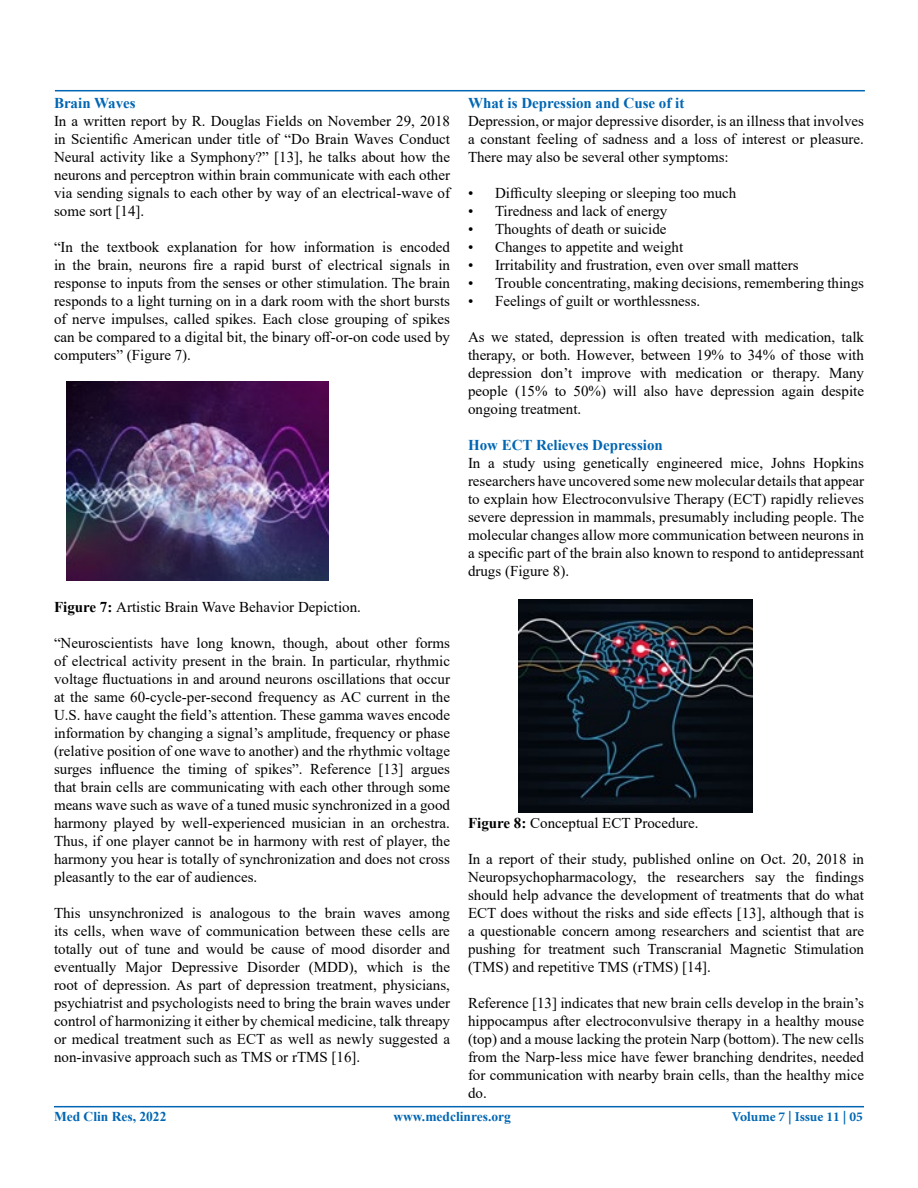
<style>
.page{position:relative;width:918px;height:1188px;background:#fff}
.page>*{position:absolute;margin:0;border:0;box-sizing:border-box;transform-origin:0 0}
.t1{font:15px/18px "Times New Roman";color:#000;text-align:justify}
.t2{font:700 15px "Times New Roman";color:#0066b3}
.t3{font:700 13.5px "Times New Roman";color:#0066b3}
.t4{font:700 13.5px "Minion Pro";color:#0066b3}
.s1{font-weight:700}
</style>
<div class="page">
<hr style="left:54px;top:1106px;width:810px;height:1px;background:#0066b3">
<hr style="left:55px;top:90px;width:810px;height:1px;background:#0066b3">
<img style="left:67px;top:382px;width:262px;height:198px">
<img style="left:518px;top:600px;width:235px;height:212px">
<p class="t2" style="left:54px;top:92px;width:83px">Brain Waves</p>
<p class="t1" style="left:54px;top:111px;width:398px">In a written report by R. Douglas Fields on November 29, 2018 in Scientific American under title of “Do Brain Waves Conduct Neural activity like a Symphony?” [13], he talks about how the neurons and perceptron within brain communicate with each other via sending signals to each other by way of an electrical-wave of some sort [14].</p>
<p class="t1" style="left:54px;top:237px;width:398px">“In the textbook explanation for how information is encoded in the brain, neurons fire a rapid burst of electrical signals in response to inputs from the senses or other stimulation. The brain responds to a light turning on in a dark room with the short bursts of nerve impulses, called spikes. Each close grouping of spikes can be compared to a digital bit, the binary off-or-on code used by computers” (Figure 7).</p>
<p class="t1" style="left:54px;top:597px;width:308px"><span class="s1">Figure 7:</span> Artistic Brain Wave Behavior Depiction.</p>
<p class="t1" style="left:54px;top:633px;width:398px">“Neuroscientists have long known, though, about other forms of electrical activity present in the brain. In particular, rhythmic voltage fluctuations in and around neurons oscillations that occur at the same 60-cycle-per-second frequency as AC current in the U.S. have caught the field’s attention. These gamma waves encode information by changing a signal’s amplitude, frequency or phase (relative position of one wave to another) and the rhythmic voltage surges influence the timing of spikes”. Reference [13] argues that brain cells are communicating with each other through some means wave such as wave of a tuned music synchronized in a good harmony played by well-experienced musician in an orchestra.<br>Thus, if one player cannot be in harmony with rest of player, the harmony you hear is totally of synchronization and does not cross pleasantly to the ear of audiences.</p>
<p class="t1" style="left:54px;top:903px;width:398px">This unsynchronized is analogous to the brain waves among its cells, when wave of communication between these cells are totally out of tune and would be cause of mood disorder and eventually Major Depressive Disorder (MDD), which is the root of depression. As part of depression treatment, physicians, psychiatrist and psychologists need to bring the brain waves under control of harmonizing it either by chemical medicine, talk threapy or medical treatment such as ECT as well as newly suggested a non-invasive approach such as TMS or rTMS [16].</p>
<p class="t2" style="left:468px;top:92px;width:218px">What is Depression and Cuse of it</p>
<p class="t1" style="left:468px;top:111px;width:398px">Depression, or major depressive disorder, is an illness that involves a constant feeling of sadness and a loss of interest or pleasure.<br>There may also be several other symptoms:</p>
<p class="t1" style="left:468px;top:183px;width:270px">• Difficulty sleeping or sleeping too much</p>
<p class="t1" style="left:468px;top:201px;width:201px">• Tiredness and lack of energy</p>
<p class="t1" style="left:468px;top:219px;width:200px">• Thoughts of death or suicide</p>
<p class="t1" style="left:468px;top:237px;width:217px">• Changes to appetite and weight</p>
<p class="t1" style="left:468px;top:255px;width:332px">• Irritability and frustration, even over small matters</p>
<p class="t1" style="left:468px;top:273px;width:398px">• Trouble concentrating, making decisions, remembering things</p>
<p class="t1" style="left:468px;top:291px;width:234px">• Feelings of guilt or worthlessness.</p>
<p class="t1" style="left:468px;top:327px;width:398px">As we stated, depression is often treated with medication, talk therapy, or both. However, between 19% to 34% of those with depression don’t improve with medication or therapy. Many people (15% to 50%) will also have depression again despite ongoing treatment.</p>
<p class="t2" style="left:468px;top:434px;width:196px">How ECT Relieves Depression</p>
<p class="t1" style="left:468px;top:453px;width:398px">In a study using genetically engineered mice, Johns Hopkins researchers have uncovered some new molecular details that appear to explain how Electroconvulsive Therapy (ECT) rapidly relieves severe depression in mammals, presumably including people. The molecular changes allow more communication between neurons in a specific part of the brain also known to respond to antidepressant drugs (Figure 8).</p>
<p class="t1" style="left:468px;top:813px;width:232px"><span class="s1">Figure 8:</span> Conceptual ECT Procedure.</p>
<p class="t1" style="left:468px;top:849px;width:398px">In a report of their study, published online on Oct. 20, 2018 in Neuropsychopharmacology, the researchers say the findings should help advance the development of treatments that do what ECT does without the risks and side effects [13], although that is a questionable concern among researchers and scientist that are pushing for treatment such Transcranial Magnetic Stimulation (TMS) and repetitive TMS (rTMS) [14].</p>
<p class="t1" style="left:468px;top:993px;width:398px">Reference [13] indicates that new brain cells develop in the brain’s hippocampus after electroconvulsive therapy in a healthy mouse (top) and a mouse lacking the protein Narp (bottom). The new cells from the Narp-less mice have fewer branching dendrites, needed for communication with nearby brain cells, than the healthy mice do.</p>
<p class="t3" style="left:54px;top:1107px;width:114px">Med Clin Res, 2022</p>
<p class="t3" style="left:393px;top:1106px;width:119px">www.medclinres.org</p>
<p class="t4" style="left:732px;top:1108px;width:133px">Volume 7 | Issue 11 | 05</p>
</div>
